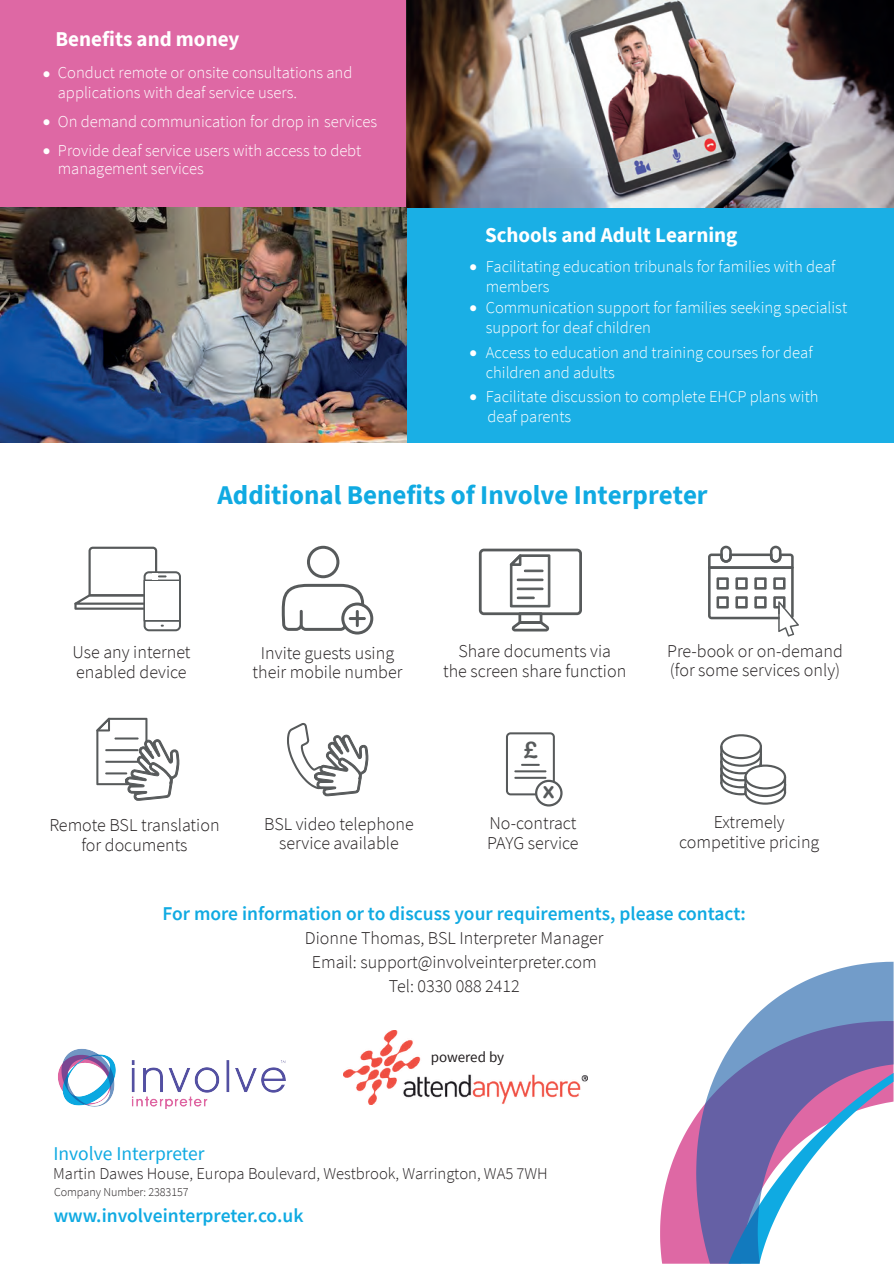
<style>
.page{position:relative;width:894px;height:1264px;background:#fff}
.page>*{position:absolute;margin:0;border:0;box-sizing:border-box;transform-origin:0 0}
.t1{font:700 27px "Source Sans Pro";color:#10aae2}
.t2{font:22.5px "Arial Rounded MT Bold";color:#575a5b}
.t3{font:700 21px "Source Sans Pro";color:#fff}
.t4{font:600 19.5px "Source Sans Pro";color:#10aae2}
.t5{font:19.5px "Source Sans Pro";color:#10aae2}
.t6{font:300 18px/19.5px "Source Sans Pro";color:#231f20;text-align:center}
.t7{font:300 16.5px/20px "Source Sans Pro";color:#fff}
.t8{font:300 16.5px "Source Sans Pro";color:#231f20}
.t9{font:16.5px "Symbol";color:#fff}
.t10{font:15px "Source Sans Pro";letter-spacing:-.005em;color:#231f20}
.t11{font:300 12px "Source Sans Pro";letter-spacing:-.005em;color:#231f20}
</style>
<div class="page">
<div style="left:0;top:0;width:407px;height:208px;background:#de68a4"></div>
<svg style="left:660px;top:1116px;width:36px;height:147px;fill:#de68a4"></svg>
<svg style="left:696px;top:961px;width:197px;height:302px"></svg>
<img style="left:0;top:208px;width:407px;height:234px">
<div style="left:407px;top:207px;width:486px;height:235px;background:#1aafe5"></div>
<svg style="left:74px;top:546px;width:107px;height:85px"></svg>
<svg style="left:281px;top:545px;width:92px;height:89px"></svg>
<hr style="left:356px;top:610px;width:3px;height:17px;background:#575a5b">
<hr style="left:349px;top:617px;width:17px;height:3px;background:#575a5b">
<svg style="left:708px;top:545px;width:90px;height:91px"></svg>
<img style="left:406px;top:0;width:487px;height:207px">
<svg style="left:96px;top:717px;width:84px;height:83px"></svg>
<svg style="left:287px;top:723px;width:81px;height:73px"></svg>
<svg style="left:506px;top:732px;width:48px;height:63px"></svg>
<hr style="left:514px;top:770px;width:32px;height:2px;background:#575a5b">
<hr style="left:514px;top:776px;width:32px;height:2px;background:#575a5b">
<div style="left:536px;top:780px;width:25px;height:25px;background:#fff;border-radius:50%"></div>
<div style="left:535px;top:779px;width:27px;height:27px;border:2px solid #575a5b;border-radius:50%"></div>
<svg style="left:720px;top:734px;width:66px;height:70px"></svg>
<svg style="left:479px;top:548px;width:103px;height:83px"></svg>
<img style="left:343px;top:1030px;width:245px;height:74px">
<img style="left:58px;top:1048px;width:228px;height:61px">
<p class="t3" style="left:55px;top:24px;width:185px">Benefits and money</p>
<p class="t7" style="left:58px;top:63px;width:296px;text-indent:-15px">• Conduct remote or onsite consultations and applications with deaf service users.</p>
<p class="t7" style="left:43px;top:111px;width:335px">• On demand communication for drop in services</p>
<p class="t7" style="left:58px;top:141px;width:305px;line-height:18.3px;text-indent:-15px">• Provide deaf service users with access to debt management services</p>
<p class="t9" style="left:469px;top:255px;width:9px">•</p>
<p class="t9" style="left:469px;top:297px;width:9px">•</p>
<p class="t9" style="left:469px;top:341px;width:9px">•</p>
<p class="t9" style="left:469px;top:386px;width:9px">•</p>
<p class="t3" style="left:485px;top:221px;width:254px">Schools and Adult Learning</p>
<p class="t7" style="left:485px;top:257px;width:351px">Facilitating education tribunals for families with deaf members</p>
<p class="t7" style="left:485px;top:298px;width:363px">Communication support for families seeking specialist support for deaf children</p>
<p class="t7" style="left:485px;top:342px;width:328px">Access to education and training courses for deaf children and adults</p>
<p class="t7" style="left:485px;top:387px;width:334px">Facilitate discussion to complete EHCP plans with deaf parents</p>
<h1 class="t1" style="left:217px;top:477px;width:491px">Additional Benefits of Involve Interpreter</h1>
<p class="t6" style="left:72px;top:642px;width:120px;text-align:left">Use any internet enabled device</p>
<p class="t6" style="left:252px;top:643px;width:151px">Invite guests using their mobile number</p>
<p class="t6" style="left:443px;top:641px;width:185px">Share documents via<br>the screen share function</p>
<p class="t6" style="left:667px;top:641px;width:177px;text-align:left">Pre-book or on-demand (for some services only)</p>
<p class="t6" style="left:49px;top:815px;width:172px">Remote BSL translation for documents</p>
<p class="t6" style="left:264px;top:814px;width:151px">BSL video telephone service available</p>
<h2 class="t2" style="left:524px;top:736px;width:15px">£</h2>
<h2 class="t2" style="left:542px;top:777px;width:13px">x</h2>
<p class="t6" style="left:487px;top:813px;width:93px;text-align:left">No-contract<br>PAYG service</p>
<p class="t6" style="left:679px;top:812px;width:142px">Extremely competitive pricing</p>
<p class="t4" style="left:162px;top:900px;width:584px">For more information or to discuss your requirements, please contact:</p>
<p class="t6" style="left:305px;top:925px;width:300px;line-height:24px">Dionne Thomas, BSL Interpreter Manager<br>Email: support@involveinterpreter.com<br>Tel: 0330 088 2412</p>
<p class="t10" style="left:430px;top:1047px;width:75px">powered by</p>
<p class="t5" style="left:53px;top:1141px;width:153px">Involve Interpreter</p>
<p class="t8" style="left:53px;top:1163px;width:496px">Martin Dawes House, Europa Boulevard, Westbrook, Warrington, WA5 7WH</p>
<p class="t11" style="left:54px;top:1183px;width:136px">Company Number: 2383157</p>
<p class="t4" style="left:54px;top:1202px;width:251px">www.involveinterpreter.co.uk</p>
</div>
